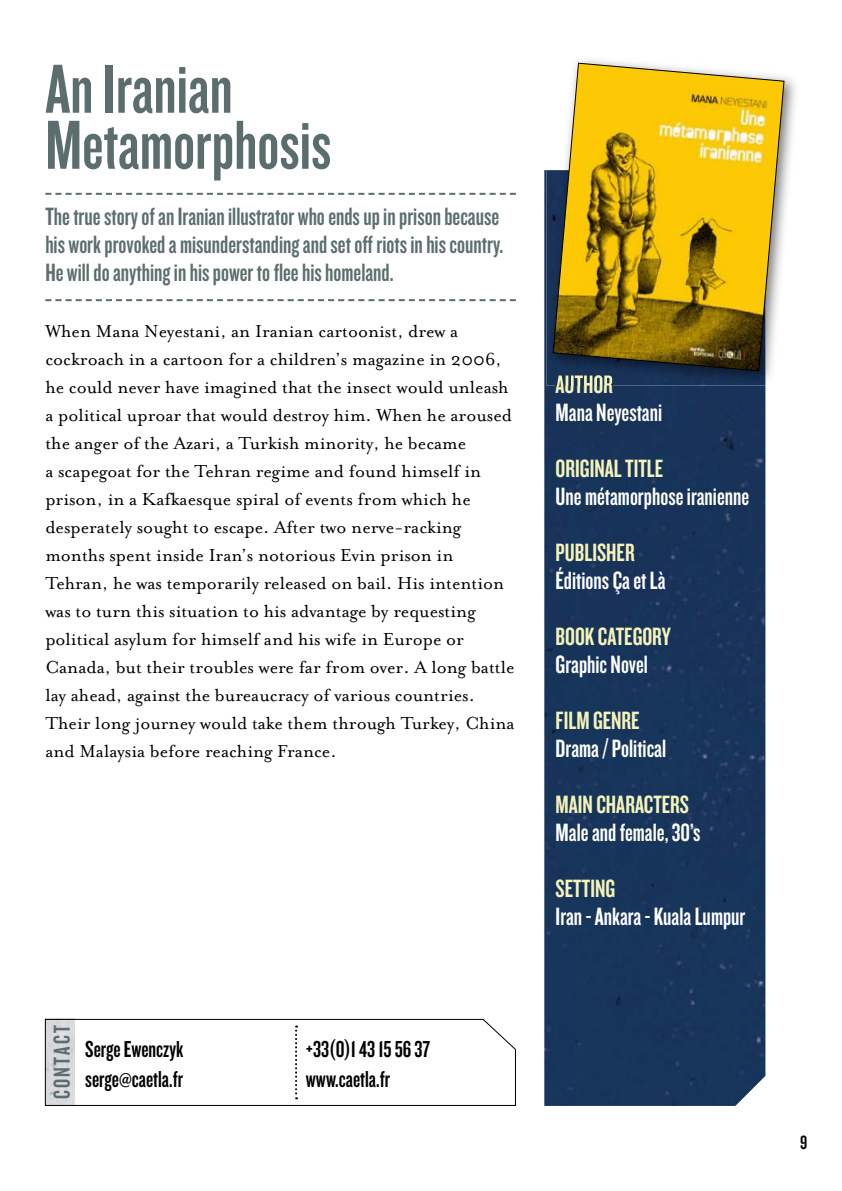
<style>
.page{position:relative;width:842px;height:1191px;background:#fff}
.page>*{position:absolute;margin:0;border:0;box-sizing:border-box;transform-origin:0 0}
.t1{font:72px/56px "Knockout HTF48 Featherweight";color:#5b6e6d}
.t2{font:26px/28px "Knockout HTF48 Featherweight";color:#5b6e6d}
.t3{font:26px "Knockout HTF48 Featherweight";color:#fff}
.t4{font:26px "Knockout HTF48 Featherweight";color:#f4f3b8}
.t5{font:24px/30px "Knockout HTF48 Featherweight";color:#000}
.t6{font:24px "Knockout HTF48 Featherweight";letter-spacing:.1em;color:#5b6e6d}
.t7{font:20px/28px "Mrs Eaves Roman";color:#000}
.t8{font:20px "Knockout HTF48 Featherweight";color:#000}
</style>
<div class="page">
<div style="left:544px;top:170px;width:221px;height:936px;background:#18345b"></div>
<img style="left:580px;top:60px;width:215px;height:325px">
<img style="left:546px;top:170px;width:219px;height:215px">
<img style="left:556px;top:375px;width:57px;height:10px">
<svg style="left:552px;top:62px;width:233px;height:310px;background:#c2a227"></svg>
<svg style="left:734px;top:1074px;width:32px;height:32px"></svg>
<svg style="left:45px;top:193px;width:471px;height:2px"></svg>
<svg style="left:45px;top:299px;width:471px;height:2px"></svg>
<svg style="left:44px;top:1018px;width:472px;height:88px"></svg>
<svg style="left:295px;top:1025px;width:2px;height:74px"></svg>
<h1 class="t1" style="left:45px;top:62px;width:287px">An Iranian<br>Metamorphosis</h1>
<h2 class="t2" style="left:45px;top:203px;width:459px">The true story of an Iranian illustrator who ends up in prison because his work provoked a misunderstanding and set off riots in his country.<br>He will do anything in his power to flee his homeland.</h2>
<p class="t7" style="left:45px;top:317px;width:471px">When Mana Neyestani, an Iranian cartoonist, drew a cockroach in a cartoon for a children’s magazine in 2006, he could never have imagined that the insect would unleash a political uproar that would destroy him. When he aroused the anger of the Azari, a Turkish minority, he became<br>a scapegoat for the Tehran regime and found himself in prison, in a Kafkaesque spiral of events from which he desperately sought to escape. After two nerve-racking months spent inside Iran’s notorious Evin prison in Tehran, he was temporarily released on bail. His intention was to turn this situation to his advantage by requesting political asylum for himself and his wife in Europe or Canada, but their troubles were far from over. A long battle lay ahead, against the bureaucracy of various countries.<br>Their long journey would take them through Turkey, China and Malaysia before reaching France.</p>
<p class="t6" style="left:50px;top:1099px;width:75px;rotate:-90deg">CONTACT</p>
<p class="t5" style="left:85px;top:1034px;width:100px">Serge Ewenczyk serge@caetla.fr</p>
<p class="t5" style="left:306px;top:1034px;width:126px">+33(0)1 43 15 56 37 www.caetla.fr</p>
<h2 class="t4" style="left:556px;top:371px;width:59px">AUTHOR</h2>
<h2 class="t3" style="left:556px;top:399px;width:108px">Mana Neyestani</h2>
<h2 class="t4" style="left:556px;top:455px;width:109px">ORIGINAL TITLE</h2>
<h2 class="t3" style="left:556px;top:483px;width:195px">Une métamorphose iranienne</h2>
<h2 class="t4" style="left:556px;top:539px;width:81px">PUBLISHER</h2>
<h2 class="t3" style="left:556px;top:567px;width:112px">Éditions Ça et Là</h2>
<h2 class="t4" style="left:556px;top:623px;width:117px">BOOK CATEGORY</h2>
<h2 class="t3" style="left:556px;top:651px;width:94px">Graphic Novel</h2>
<h2 class="t4" style="left:556px;top:707px;width:86px">FILM GENRE</h2>
<h2 class="t3" style="left:556px;top:735px;width:112px">Drama / Political</h2>
<h2 class="t4" style="left:556px;top:791px;width:135px">MAIN CHARACTERS</h2>
<h2 class="t3" style="left:556px;top:819px;width:146px">Male and female, 30’s</h2>
<h2 class="t4" style="left:556px;top:875px;width:61px">SETTING</h2>
<h2 class="t3" style="left:556px;top:903px;width:191px">Iran - Ankara - Kuala Lumpur</h2>
<p class="t8" style="left:800px;top:1132px;width:9px">9</p>
</div>
